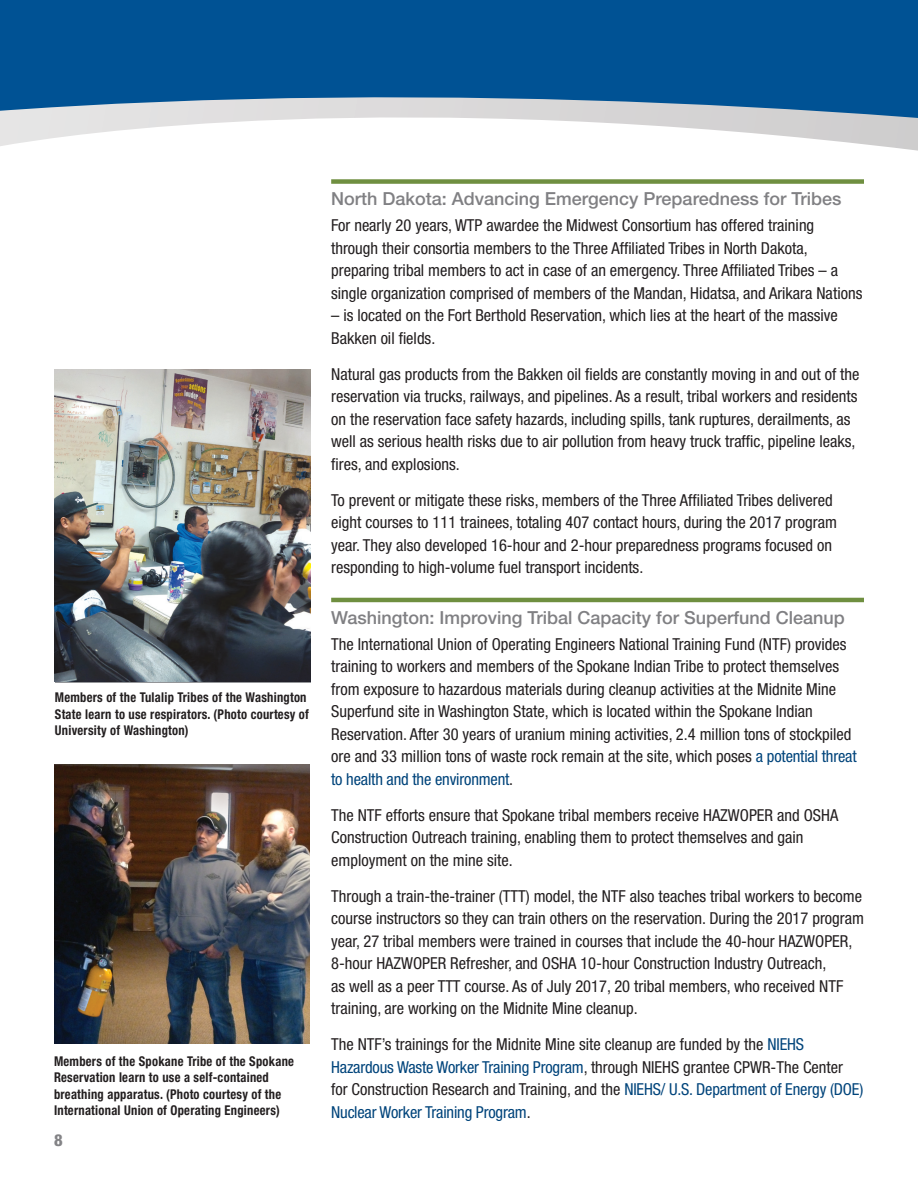
<style>
.page{position:relative;width:918px;height:1188px;background:#fff}
.page>*{position:absolute;margin:0;border:0;box-sizing:border-box;transform-origin:0 0}
.Heading_2{font:500 18px "Helvetica Neue LT Std";color:#808083}
.Body{font:condensed 16.5px/22.5px "Helvetica Neue LT Std";color:#231f20}
.t1{font:800 condensed 16.5px "Helvetica Neue LT Std";color:#838386}
.t2{font:700 condensed 13.5px/16.5px "Helvetica Neue LT Std";letter-spacing:.02em;color:#231f20;scale:.93 1}
.s1{color:#00447b}
</style>
<div class="page">
<hr style="left:331px;top:598px;width:533px;height:4px;background:#6f8f40">
<svg style="left:0;top:0;width:918px;height:184px;fill:#005294"></svg>
<img style="left:54px;top:765px;width:256px;height:279px">
<img style="left:55px;top:369px;width:255px;height:313px">
<p class="t2" style="left:55px;top:689px;width:275px">Members of the Tulalip Tribes of the Washington<br>State learn to use respirators. (Photo courtesy of<br>University of Washington)</p>
<p class="t2" style="left:54px;top:1053px;width:260px">Members of the Spokane Tribe of the Spokane Reservation learn to use a self-contained breathing apparatus. (Photo courtesy of the International Union of Operating Engineers)</p>
<p class="t1" style="left:54px;top:1130px;width:10px">8</p>
<p class="Heading_2" style="left:331px;top:188px;width:512px">North Dakota: Advancing Emergency Preparedness for Tribes</p>
<p class="Body" style="left:331px;top:214px;width:533px">For nearly 20 years, WTP awardee the Midwest Consortium has offered training through their consortia members to the Three Affiliated Tribes in North Dakota, preparing tribal members to act in case of an emergency. Three Affiliated Tribes – a single organization comprised of members of the Mandan, Hidatsa, and Arikara Nations</p>
<p class="Body" style="left:331px;top:304px;width:508px">– is located on the Fort Berthold Reservation, which lies at the heart of the massive<br>Bakken oil fields.</p>
<p class="Body" style="left:331px;top:362px;width:530px">Natural gas products from the Bakken oil fields are constantly moving in and out of the reservation via trucks, railways, and pipelines. As a result, tribal workers and residents on the reservation face safety hazards, including spills, tank ruptures, derailments, as well as serious health risks due to air pollution from heavy truck traffic, pipeline leaks, fires, and explosions.</p>
<p class="Body" style="left:331px;top:488px;width:507px">To prevent or mitigate these risks, members of the Three Affiliated Tribes delivered eight courses to 111 trainees, totaling 407 contact hours, during the 2017 program year. They also developed 16-hour and 2-hour preparedness programs focused on responding to high-volume fuel transport incidents.</p>
<p class="Heading_2" style="left:331px;top:607px;width:515px">Washington: Improving Tribal Capacity for Superfund Cleanup</p>
<p class="Body" style="left:331px;top:632px;width:527px">The International Union of Operating Engineers National Training Fund (NTF) provides training to workers and members of the Spokane Indian Tribe to protect themselves from exposure to hazardous materials during cleanup activities at the Midnite Mine Superfund site in Washington State, which is located within the Spokane Indian Reservation. After 30 years of uranium mining activities, 2.4 million tons of stockpiled ore and 33 million tons of waste rock remain at the site, which poses <span class="s1">a potential threat to health and the environment</span>.</p>
<p class="Body" style="left:331px;top:803px;width:509px">The NTF efforts ensure that Spokane tribal members receive HAZWOPER and OSHA<br>Construction Outreach training, enabling them to protect themselves and gain employment on the mine site.</p>
<p class="Body" style="left:331px;top:884px;width:534px">Through a train-the-trainer (TTT) model, the NTF also teaches tribal workers to become course instructors so they can train others on the reservation. During the 2017 program year, 27 tribal members were trained in courses that include the 40-hour HAZWOPER, 8-hour HAZWOPER Refresher, and OSHA 10-hour Construction Industry Outreach,<br>as well as a peer TTT course. As of July 2017, 20 tribal members, who received NTF training, are working on the Midnite Mine cleanup.</p>
<p class="Body" style="left:331px;top:1033px;width:534px">The NTF’s trainings for the Midnite Mine site cleanup are funded by the <span class="s1">NIEHS Hazardous Waste Worker Training Program</span>, through NIEHS grantee CPWR-The Center for Construction Research and Training, and the <span class="s1">NIEHS/ U.S. Department of Energy (DOE)<br>Nuclear Worker Training Program</span>.</p>
</div>
